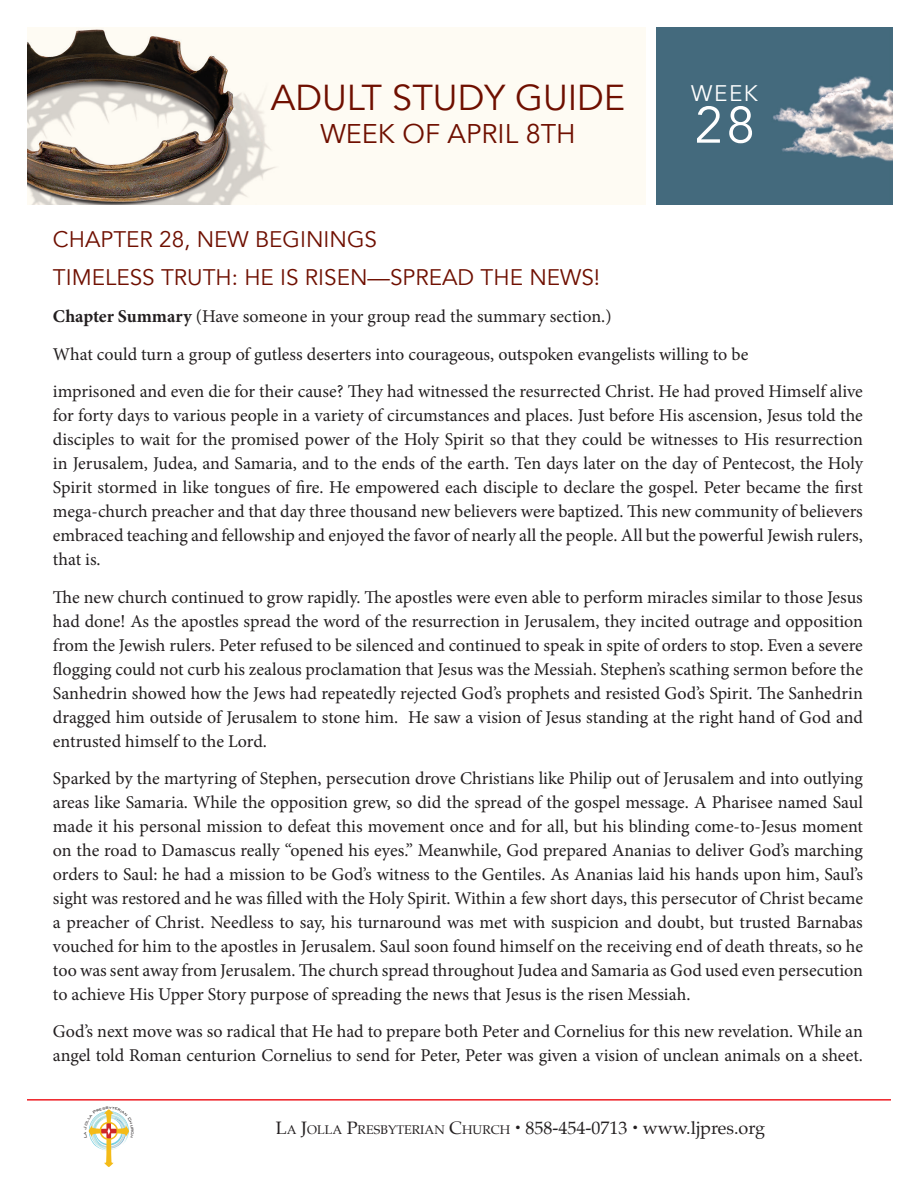
<style>
.page{position:relative;width:918px;height:1188px;background:#fff}
.page>*{position:absolute;margin:0;border:0;box-sizing:border-box;transform-origin:0 0}
.t1{font:51px "Avenir";color:#fff}
.t2{font:36px "Avenir";color:#6f0f00}
.t3{font:27px "Avenir";color:#6f0f00}
.t4{font:22.5px/37.5px "Avenir";color:#6f0f00}
.t5{font:22.5px "Avenir";color:#fff}
.t6{font:18px/24px "Minion Pro";letter-spacing:-.005em;color:#231f20;text-align:justify}
.t7{font:18px "Palatino";color:#231f20}
.s1{font-weight:700}
.s2{font-style:inherit}
.s3{font-size:12.6px}
</style>
<div class="page">
<img style="left:27px;top:27px;width:619px;height:177px">
<img style="left:656px;top:27px;width:237px;height:177px">
<hr style="left:27px;top:1099px;width:864px;height:2px;background:#ee1d23">
<svg style="left:88px;top:1109px;width:41px;height:58px"></svg>
<h2 class="t2" style="left:271px;top:76px;width:356px">ADULT STUDY GUIDE</h2>
<h3 class="t3" style="left:320px;top:117px;width:257px">WEEK OF APRIL 8TH</h3>
<p class="t5" style="left:691px;top:80px;width:68px">WEEK</p>
<h1 class="t1" style="left:695px;top:95px;width:62px">28</h1>
<p class="t4" style="left:53px;top:221px;width:549px">CHAPTER 28, NEW BEGININGS<br>TIMELESS TRUTH: HE IS RISEN—SPREAD THE NEWS!</p>
<p class="t6" style="left:53px;top:298px;width:811px;line-height:37.5px;text-align:left"><span class="s1">Chapter Summary</span> (Have someone in your group read the summary section.)<br>What could turn a group of gutless deserters into courageous, outspoken evangelists willing to be<br>imprisoned and even die for their cause? They had witnessed the resurrected Christ. He had proved Himself alive</p>
<p class="t6" style="left:53px;top:403px;width:812px">for forty days to various people in a variety of circumstances and places. Just before His ascension, Jesus told the disciples to wait for the promised power of the Holy Spirit so that they could be witnesses to His resurrection in Jerusalem, Judea, and Samaria, and to the ends of the earth. Ten days later on the day of Pentecost, the Holy Spirit stormed in like tongues of fire. He empowered each disciple to declare the gospel. Peter became the first mega-church preacher and that day three thousand new believers were baptized. This new community of believers embraced teaching and fellowship and enjoyed the favor of nearly all the people. All but the powerful Jewish rulers, that is.</p>
<p class="t6" style="left:53px;top:585px;width:812px">The new church continued to grow rapidly. The apostles were even able to perform miracles similar to those Jesus had done! As the apostles spread the word of the resurrection in Jerusalem, they incited outrage and opposition from the Jewish rulers. Peter refused to be silenced and continued to speak in spite of orders to stop. Even a severe flogging could not curb his zealous proclamation that Jesus was the Messiah. Stephen’s scathing sermon before the Sanhedrin showed how the Jews had repeatedly rejected God’s prophets and resisted God’s Spirit. The Sanhedrin dragged him outside of Jerusalem to stone him. He saw a vision of Jesus standing at the right hand of God and entrusted himself to the Lord.</p>
<p class="t6" style="left:53px;top:766px;width:812px">Sparked by the martyring of Stephen, persecution drove Christians like Philip out of Jerusalem and into outlying areas like Samaria. While the opposition grew, so did the spread of the gospel message. A Pharisee named Saul made it his personal mission to defeat this movement once and for all, but his blinding come-to-Jesus moment on the road to Damascus really “opened his eyes.” Meanwhile, God prepared Ananias to deliver God’s marching orders to Saul: he had a mission to be God’s witness to the Gentiles. As Ananias laid his hands upon him, Saul’s sight was restored and he was filled with the Holy Spirit. Within a few short days, this persecutor of Christ became a preacher of Christ. Needless to say, his turnaround was met with suspicion and doubt, but trusted Barnabas vouched for him to the apostles in Jerusalem. Saul soon found himself on the receiving end of death threats, so he too was sent away from Jerusalem. The church spread throughout Judea and Samaria as God used even persecution to achieve His Upper Story purpose of spreading the news that Jesus is the risen Messiah.</p>
<p class="t6" style="left:53px;top:1020px;width:811px">God’s next move was so radical that He had to prepare both Peter and Cornelius for this new revelation. While an angel told Roman centurion Cornelius to send for Peter, Peter was given a vision of unclean animals on a sheet.</p>
<p class="t7" style="left:276px;top:1113px;width:491px"><span class="s2">L</span><span class="s3">A</span> <span class="s2">J</span><span class="s3">OLLA</span> <span class="s2">P</span><span class="s3">RESBYTERIAN</span> <span class="s2">C</span><span class="s3">HURCH</span> <sup>•</sup> 858-454-0713 <sup>•</sup> www.ljpres.org</p>
</div>
